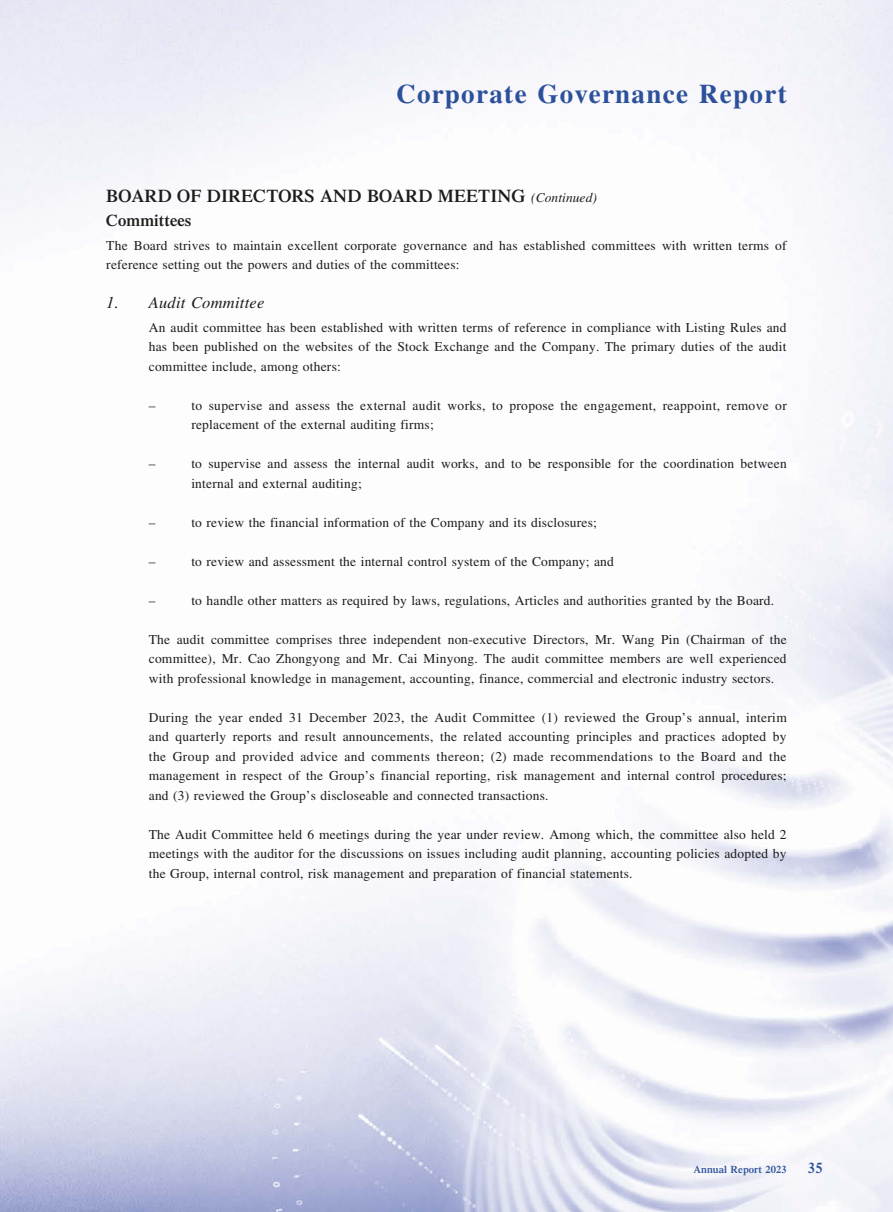
<style>
.page{position:relative;width:893px;height:1212px;background:#fff}
.page>*{position:absolute;margin:0;border:0;box-sizing:border-box;transform-origin:0 0}
.t1{font:700 27px "Times LT Std";letter-spacing:.05em;color:#2c519a}
.t2{font:600 18px "Times LT Std";letter-spacing:.005em;color:#1c1c1b}
.t3{font:italic 16.5px "Times LT Std";letter-spacing:.015em;color:#1c1c1b}
.t4{font:600 16.5px "Times LT Std";letter-spacing:.005em;color:#1c1c1b}
.t5{font:600 15px "Times LT Std";color:#2c519a}
.t6{font:13.5px/19.5px "Times LT Std";letter-spacing:.015em;color:#1c1c1b;text-align:justify}
.t7{font:600 10.5px "Times LT Std";letter-spacing:.01em;color:#2c519a}
.s1{font-weight:400;font-style:italic;font-size:13.5px}
</style>
<div class="page">
<h1 class="t1" style="left:396px;top:78px;width:392px">Corporate Governance Report</h1>
<h2 class="t2" style="left:106px;top:185px;width:492px">BOARD OF DIRECTORS AND BOARD MEETING <span class="s1">(Continued)</span></h2>
<p class="t4" style="left:106px;top:210px;width:87px">Committees</p>
<p class="t6" style="left:106px;top:235px;width:682px">The Board strives to maintain excellent corporate governance and has established committees with written terms of reference setting out the powers and duties of the committees:</p>
<p class="t3" style="left:106px;top:293px;width:160px">1. Audit Committee</p>
<p class="t6" style="left:149px;top:317px;width:639px">An audit committee has been established with written terms of reference in compliance with Listing Rules and has been published on the websites of the Stock Exchange and the Company. The primary duties of the audit committee include, among others:</p>
<p class="t6" style="left:149px;top:395px;width:8px">–</p>
<p class="t6" style="left:191px;top:395px;width:597px">to supervise and assess the external audit works, to propose the engagement, reappoint, remove or replacement of the external auditing firms;</p>
<p class="t6" style="left:149px;top:454px;width:8px">–</p>
<p class="t6" style="left:191px;top:454px;width:597px">to supervise and assess the internal audit works, and to be responsible for the coordination between internal and external auditing;</p>
<p class="t6" style="left:149px;top:512px;width:8px">–</p>
<p class="t6" style="left:191px;top:512px;width:407px">to review the financial information of the Company and its disclosures;</p>
<p class="t6" style="left:149px;top:551px;width:8px">–</p>
<p class="t6" style="left:191px;top:551px;width:424px">to review and assessment the internal control system of the Company; and</p>
<p class="t6" style="left:149px;top:590px;width:8px">–</p>
<p class="t6" style="left:191px;top:590px;width:584px">to handle other matters as required by laws, regulations, Articles and authorities granted by the Board.</p>
<p class="t6" style="left:149px;top:629px;width:639px">The audit committee comprises three independent non-executive Directors, Mr. Wang Pin (Chairman of the committee), Mr. Cao Zhongyong and Mr. Cai Minyong. The audit committee members are well experienced with professional knowledge in management, accounting, finance, commercial and electronic industry sectors.</p>
<p class="t6" style="left:149px;top:707px;width:639px">During the year ended 31 December 2023, the Audit Committee (1) reviewed the Group’s annual, interim and quarterly reports and result announcements, the related accounting principles and practices adopted by the Group and provided advice and comments thereon; (2) made recommendations to the Board and the management in respect of the Group’s financial reporting, risk management and internal control procedures; and (3) reviewed the Group’s discloseable and connected transactions.</p>
<p class="t6" style="left:149px;top:824px;width:639px">The Audit Committee held 6 meetings during the year under review. Among which, the committee also held 2 meetings with the auditor for the discussions on issues including audit planning, accounting policies adopted by the Group, internal control, risk management and preparation of financial statements.</p>
<p class="t7" style="left:693px;top:1163px;width:95px">Annual Report 2023</p>
<p class="t5" style="left:808px;top:1159px;width:17px">35</p>
</div>
